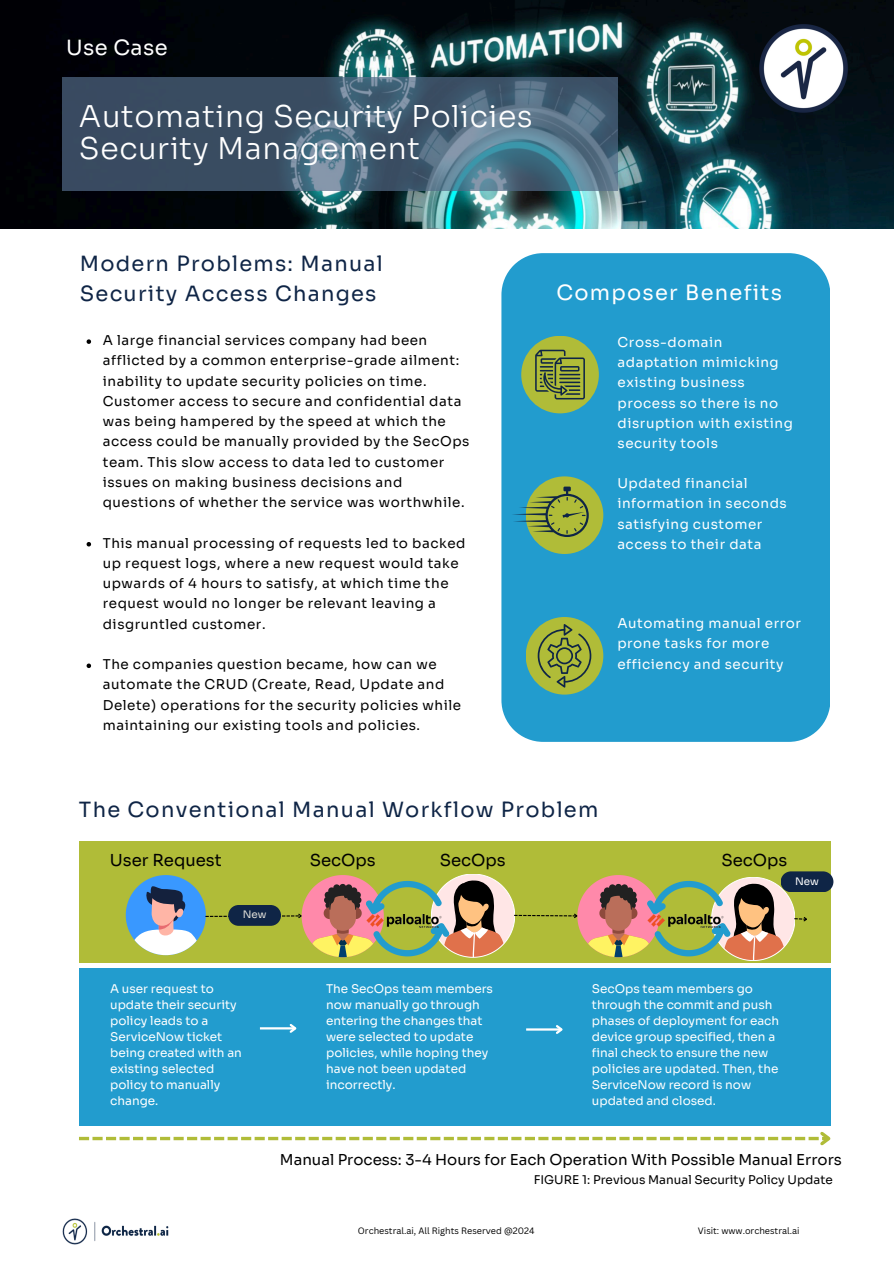
<style>
.page{position:relative;width:894px;height:1264px;background:#fff}
.page>*{position:absolute;margin:0;border:0;box-sizing:border-box;transform-origin:0 0}
.t1{font:300 30px/32.7px "Sora";letter-spacing:.02em;color:#fff}
.t2{font:21px/29.2px "Sora";letter-spacing:.06em;color:#0f2546}
.t3{font:21px "Sora";letter-spacing:.06em;color:#fff}
.t4{font:16.5px "Sora";color:#000}
.t5{font:15px "Sora";color:#000}
.t6{font:13.5px/20.2px "Sora";letter-spacing:.04em;color:#000}
.t7{font:13.5px/20.2px "Sora";letter-spacing:.04em;color:#fff}
.t8{font:12px/16px "Sora";color:#fff}
.t9{font:12px "Sora";color:#000}
.t10{font:10.35px "Sora";color:#fff}
.t11{font:10.35px "Sora";color:#e0dfd9}
.t12{font:9px "Canva Sans";color:#000}
</style>
<div class="page">
<img style="left:0;top:0;width:893px;height:228px">
<svg style="left:62px;top:77px;width:556px;height:114px;background:#455e73"></svg>
<img style="left:758px;top:23px;width:90px;height:90px">
<svg style="left:889px;top:89px;width:4px;height:66px"></svg>
<div style="left:79px;top:841px;width:751px;height:121px;background:#b0bc38"></div>
<div style="left:79px;top:968px;width:751px;height:157px;background:#229cce"></div>
<hr style="left:260px;top:1027px;width:35px;height:2px;background:#fff">
<svg style="left:287px;top:1024px;width:10px;height:9px"></svg>
<hr style="left:526px;top:1028px;width:35px;height:2px;background:#fff">
<svg style="left:553px;top:1025px;width:10px;height:9px"></svg>
<div style="left:501px;top:253px;width:329px;height:488px;background:#229cce"></div>
<div style="left:521px;top:336px;width:77px;height:77px;background:#b0bc38;border-radius:50%"></div>
<svg style="left:535px;top:350px;width:49px;height:49px"></svg>
<div style="left:525px;top:476px;width:78px;height:78px;background:#b0bc38;border-radius:50%"></div>
<svg style="left:511px;top:486px;width:77px;height:50px"></svg>
<div style="left:525px;top:617px;width:78px;height:77px;background:#b0bc38;border-radius:50%"></div>
<svg style="left:537px;top:624px;width:54px;height:63px"></svg>
<svg style="left:79px;top:1136px;width:10px;height:4px"></svg>
<svg style="left:92px;top:1136px;width:11px;height:4px"></svg>
<svg style="left:106px;top:1136px;width:10px;height:4px"></svg>
<svg style="left:119px;top:1136px;width:11px;height:4px"></svg>
<svg style="left:133px;top:1136px;width:10px;height:4px"></svg>
<svg style="left:146px;top:1136px;width:11px;height:4px"></svg>
<svg style="left:160px;top:1136px;width:10px;height:4px"></svg>
<svg style="left:173px;top:1136px;width:11px;height:4px"></svg>
<svg style="left:187px;top:1136px;width:10px;height:4px"></svg>
<svg style="left:200px;top:1136px;width:11px;height:4px"></svg>
<svg style="left:214px;top:1136px;width:10px;height:4px"></svg>
<svg style="left:227px;top:1136px;width:11px;height:4px"></svg>
<svg style="left:241px;top:1136px;width:10px;height:4px"></svg>
<svg style="left:254px;top:1136px;width:11px;height:4px"></svg>
<svg style="left:268px;top:1136px;width:10px;height:4px"></svg>
<svg style="left:281px;top:1136px;width:11px;height:4px"></svg>
<svg style="left:295px;top:1136px;width:10px;height:4px"></svg>
<svg style="left:308px;top:1136px;width:11px;height:4px"></svg>
<svg style="left:322px;top:1136px;width:10px;height:4px"></svg>
<svg style="left:335px;top:1136px;width:11px;height:4px"></svg>
<svg style="left:349px;top:1136px;width:10px;height:4px"></svg>
<svg style="left:362px;top:1136px;width:11px;height:4px"></svg>
<svg style="left:376px;top:1136px;width:10px;height:4px"></svg>
<svg style="left:389px;top:1136px;width:11px;height:4px"></svg>
<svg style="left:403px;top:1136px;width:10px;height:4px"></svg>
<svg style="left:416px;top:1136px;width:11px;height:4px"></svg>
<svg style="left:430px;top:1136px;width:10px;height:4px"></svg>
<svg style="left:443px;top:1136px;width:11px;height:4px"></svg>
<svg style="left:457px;top:1136px;width:10px;height:4px"></svg>
<svg style="left:470px;top:1136px;width:11px;height:4px"></svg>
<svg style="left:484px;top:1136px;width:10px;height:4px"></svg>
<svg style="left:497px;top:1136px;width:11px;height:4px"></svg>
<svg style="left:511px;top:1136px;width:10px;height:4px"></svg>
<svg style="left:524px;top:1136px;width:11px;height:4px"></svg>
<svg style="left:538px;top:1136px;width:10px;height:4px"></svg>
<svg style="left:551px;top:1136px;width:11px;height:4px"></svg>
<svg style="left:565px;top:1136px;width:10px;height:4px"></svg>
<svg style="left:578px;top:1136px;width:11px;height:4px"></svg>
<svg style="left:592px;top:1136px;width:10px;height:4px"></svg>
<svg style="left:605px;top:1136px;width:11px;height:4px"></svg>
<svg style="left:619px;top:1136px;width:10px;height:4px"></svg>
<svg style="left:632px;top:1136px;width:11px;height:4px"></svg>
<svg style="left:646px;top:1136px;width:10px;height:4px"></svg>
<svg style="left:660px;top:1136px;width:10px;height:4px"></svg>
<svg style="left:673px;top:1136px;width:10px;height:4px"></svg>
<svg style="left:687px;top:1136px;width:10px;height:4px"></svg>
<svg style="left:700px;top:1136px;width:10px;height:4px"></svg>
<svg style="left:714px;top:1136px;width:10px;height:4px"></svg>
<svg style="left:727px;top:1136px;width:10px;height:4px"></svg>
<svg style="left:741px;top:1136px;width:10px;height:4px"></svg>
<svg style="left:754px;top:1136px;width:10px;height:4px"></svg>
<svg style="left:768px;top:1136px;width:10px;height:4px"></svg>
<svg style="left:781px;top:1136px;width:10px;height:4px"></svg>
<svg style="left:795px;top:1136px;width:10px;height:4px"></svg>
<svg style="left:808px;top:1136px;width:9px;height:4px"></svg>
<svg style="left:817px;top:1131px;width:14px;height:15px"></svg>
<svg style="left:87px;top:339px;width:4px;height:5px"></svg>
<svg style="left:87px;top:542px;width:4px;height:4px"></svg>
<svg style="left:87px;top:663px;width:4px;height:5px"></svg>
<img style="left:62px;top:1218px;width:34px;height:26px">
<img style="left:101px;top:1225px;width:68px;height:11px">
<svg style="left:126px;top:871px;width:707px;height:92px"></svg>
<p class="t3" style="left:66px;top:34px;width:103px">Use Case</p>
<p class="t1" style="left:79px;top:100px;width:455px">Automating Security Policies<br>Security Management</p>
<h2 class="t2" style="left:80px;top:249px;width:304px">Modern Problems: Manual<br>Security Access Changes</h2>
<p class="t6" style="left:103px;top:330px;width:368px">A large financial services company had been afflicted by a common enterprise-grade ailment: inability to update security policies on time.<br>Customer access to secure and confidential data was being hampered by the speed at which the access could be manually provided by the SecOps team. This slow access to data led to customer issues on making business decisions and questions of whether the service was worthwhile.</p>
<h2 class="t6" style="left:103px;top:533px;width:364px">This manual processing of requests led to backed up request logs, where a new request would take upwards of 4 hours to satisfy, at which time the request would no longer be relevant leaving a disgruntled customer.</h2>
<p class="t6" style="left:103px;top:654px;width:360px">The companies question became, how can we automate the CRUD (Create, Read, Update and Delete) operations for the security policies while maintaining our existing tools and policies.</p>
<p class="t3" style="left:556px;top:279px;width:227px">Composer Benefits</p>
<p class="t7" style="left:617px;top:332px;width:177px">Cross-domain adaptation mimicking existing business process so there is no disruption with existing security tools</p>
<p class="t7" style="left:617px;top:473px;width:171px">Updated financial information in seconds satisfying customer access to their data</p>
<p class="t7" style="left:617px;top:613px;width:185px">Automating manual error prone tasks for more efficiency and security</p>
<p class="t2" style="left:79px;top:795px;width:521px">The Conventional Manual Workflow Problem</p>
<h2 class="t4" style="left:110px;top:850px;width:113px">User Request</h2>
<h3 class="t4" style="left:310px;top:850px;width:67px">SecOps</h3>
<h3 class="t4" style="left:439px;top:850px;width:67px">SecOps</h3>
<p class="t4" style="left:721px;top:850px;width:67px">SecOps</p>
<p class="t10" style="left:794px;top:874px;width:25px">New</p>
<p class="t11" style="left:242px;top:908px;width:25px">New</p>
<p class="t8" style="left:110px;top:980px;width:133px">A user request to update their security policy leads to a<br>ServiceNow ticket being created with an existing selected policy to manually change.</p>
<h6 class="t8" style="left:326px;top:980px;width:168px">The SecOps team members now manually go through entering the changes that were selected to update policies, while hoping they have not been updated incorrectly.</h6>
<h3 class="t8" style="left:591px;top:980px;width:189px">SecOps team members go through the commit and push phases of deployment for each device group specified, then a final check to ensure the new policies are updated. Then, the<br>ServiceNow record is now updated and closed.</h3>
<h3 class="t5" style="left:280px;top:1149px;width:563px">Manual Process: 3-4 Hours for Each Operation With Possible Manual Errors</h3>
<p class="t9" style="left:533px;top:1172px;width:300px">FIGURE 1: Previous Manual Security Policy Update</p>
<p class="t12" style="left:358px;top:1224px;width:178px">Orchestral.ai, All Rights Reserved @2024</p>
<p class="t12" style="left:697px;top:1224px;width:103px">Visit: www.orchestral.ai</p>
</div>
